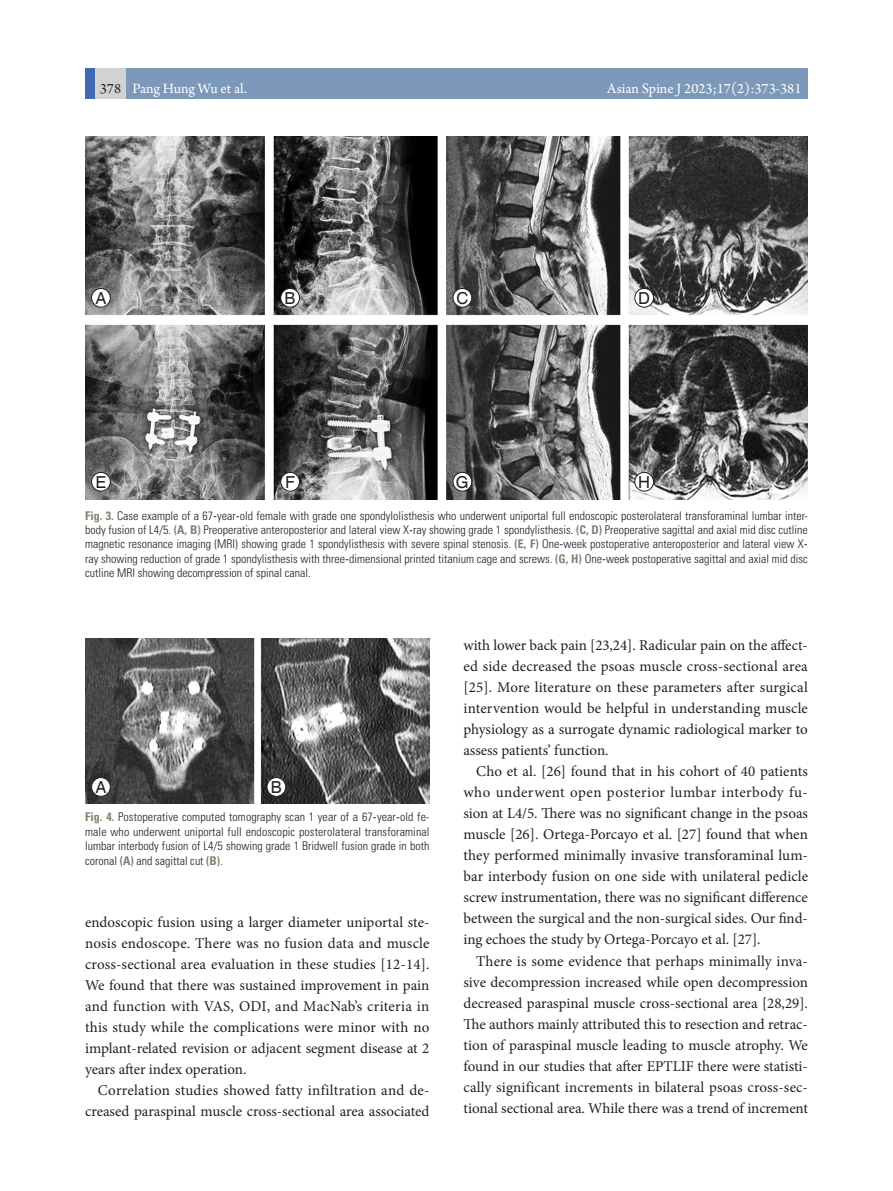
<style>
.page{position:relative;width:893px;height:1191px;background:#fff}
.page>*{position:absolute;margin:0;border:0;box-sizing:border-box;transform-origin:0 0}
.t1{font:16.5px "Helvetica";color:#231f20}
.본문_내용{font:15px/21px "Minion Pro";letter-spacing:-.005em;color:#231f20;text-align:justify}
.본문_내용_첫문단{font:15px/21px "Minion Pro";letter-spacing:-.005em;color:#231f20;text-align:justify}
.t2{font:15px "Arno Pro";color:#fff}
.표_그림설명{font:300 condensed 12px/14.4px "Univers LT Std";color:#231f20;text-align:justify}
.s1{color:#231f20}
.s2{font-weight:700;color:#82806e}
.s3{font-weight:400}
</style>
<div class="page">
<div style="left:85px;top:68px;width:58px;height:31px;background:#d1d2d4"></div>
<div style="left:126px;top:68px;width:682px;height:31px;background:#7c98bb"></div>
<div style="left:85px;top:68px;width:10px;height:31px;background:#406ab4"></div>
<img style="left:85px;top:136px;width:723px;height:363px">
<div style="left:92px;top:288px;width:18px;height:19px;background:#fff;border-radius:50%"></div>
<div style="left:91px;top:288px;width:20px;height:19px;border:1px solid #231f20;border-radius:50%"></div>
<div style="left:281px;top:288px;width:19px;height:19px;background:#fff;border-radius:50%"></div>
<div style="left:281px;top:288px;width:19px;height:19px;border:1px solid #231f20;border-radius:50%"></div>
<div style="left:453px;top:288px;width:19px;height:19px;background:#fff;border-radius:50%"></div>
<div style="left:453px;top:288px;width:19px;height:19px;border:1px solid #231f20;border-radius:50%"></div>
<div style="left:635px;top:288px;width:19px;height:19px;background:#fff;border-radius:50%"></div>
<div style="left:635px;top:288px;width:19px;height:19px;border:1px solid #231f20;border-radius:50%"></div>
<div style="left:92px;top:472px;width:18px;height:19px;background:#fff;border-radius:50%"></div>
<div style="left:91px;top:472px;width:20px;height:19px;border:1px solid #231f20;border-radius:50%"></div>
<div style="left:281px;top:472px;width:19px;height:19px;background:#fff;border-radius:50%"></div>
<div style="left:281px;top:472px;width:19px;height:19px;border:1px solid #231f20;border-radius:50%"></div>
<div style="left:453px;top:472px;width:19px;height:19px;background:#fff;border-radius:50%"></div>
<div style="left:453px;top:472px;width:19px;height:19px;border:1px solid #231f20;border-radius:50%"></div>
<div style="left:635px;top:472px;width:19px;height:19px;background:#fff;border-radius:50%"></div>
<div style="left:635px;top:472px;width:19px;height:19px;border:1px solid #231f20;border-radius:50%"></div>
<img style="left:85px;top:638px;width:344px;height:165px">
<div style="left:92px;top:777px;width:18px;height:19px;background:#fff;border-radius:50%"></div>
<div style="left:91px;top:777px;width:20px;height:19px;border:1px solid #231f20;border-radius:50%"></div>
<div style="left:267px;top:777px;width:19px;height:19px;background:#fff;border-radius:50%"></div>
<div style="left:267px;top:777px;width:19px;height:19px;border:1px solid #231f20;border-radius:50%"></div>
<p class="t2" style="left:100px;top:80px;width:148px"><span class="s1">378</span> Pang Hung Wu et al.</p>
<p class="t2" style="left:607px;top:80px;width:196px">Asian Spine J 2023;17(2):373-381</p>
<p class="t1" style="left:95px;top:288px;width:13px">A</p>
<p class="t1" style="left:285px;top:288px;width:13px">B</p>
<p class="t1" style="left:456px;top:288px;width:13px">C</p>
<p class="t1" style="left:638px;top:288px;width:13px">D</p>
<p class="t1" style="left:95px;top:472px;width:13px">E</p>
<p class="t1" style="left:285px;top:472px;width:12px">F</p>
<p class="t1" style="left:456px;top:472px;width:14px">G</p>
<p class="t1" style="left:638px;top:472px;width:13px">H</p>
<p class="표_그림설명" style="left:85px;top:508px;width:724px"><span class="s2">Fig. 3.</span> Case example of a 67<span class="s3">-</span>year<span class="s3">-</span>old female with grade one spondylolisthesis who underwent uniportal full endoscopic posterolateral transforaminal lumbar inter&shy;body fusion of L4/5. <span class="s2">(A, B)</span> Preoperative anteroposterior and lateral view X<span class="s3">-</span>ray showing grade 1 spondylisthesis. <span class="s2">(C, D)</span> Preoperative sagittal and axial mid disc cutline magnetic resonance imaging (MRI) showing grade 1 spondylisthesis with severe spinal stenosis. <span class="s2">(E, F)</span> One<span class="s3">-</span>week postoperative anteroposterior and lateral view X&shy;ray showing reduction of grade 1 spondylisthesis with three<span class="s3">-</span>dimensional printed titanium cage and screws. <span class="s2">(G, H)</span> One<span class="s3">-</span>week postoperative sagittal and axial mid disc cutline MRI showing decompression of spinal canal.</p>
<p class="t1" style="left:95px;top:777px;width:13px">A</p>
<p class="t1" style="left:271px;top:777px;width:13px">B</p>
<p class="표_그림설명" style="left:85px;top:810px;width:346px"><span class="s2">Fig. 4.</span> Postoperative computed tomography scan 1 year of a 67<span class="s3">-</span>year<span class="s3">-</span>old fe&shy;male who underwent uniportal full endoscopic posterolateral transforaminal lumbar interbody fusion of L4/5 showing grade 1 Bridwell fusion grade in both coronal <span class="s2">(A)</span> and sagittal cut <span class="s2">(B)</span>.</p>
<p class="본문_내용_첫문단" style="left:85px;top:911px;width:346px">endoscopic fusion using a larger diameter uniportal ste&shy;nosis endoscope. There was no fusion data and muscle cross-sectional area evaluation in these studies [12-14].<br>We found that there was sustained improvement in pain and function with VAS, ODI, and MacNab’s criteria in this study while the complications were minor with no implant-related revision or adjacent segment disease at 2 years after index operation.</p>
<p class="본문_내용" style="left:85px;top:1079px;width:346px;text-align:right">Correlation studies showed fatty infiltration and de&shy;creased paraspinal muscle cross-sectional area associated</p>
<p class="본문_내용" style="left:463px;top:635px;width:346px">with lower back pain [23,24]. Radicular pain on the affect&shy;ed side decreased the psoas muscle cross-sectional area [25]. More literature on these parameters after surgical intervention would be helpful in understanding muscle physiology as a surrogate dynamic radiological marker to assess patients’ function.</p>
<p class="본문_내용" style="left:463px;top:761px;width:346px;text-indent:13px">Cho et al. [26] found that in his cohort of 40 patients who underwent open posterior lumbar interbody fu&shy;sion at L4/5. There was no significant change in the psoas muscle [26]. Ortega-Porcayo et al. [27] found that when they performed minimally invasive transforaminal lum&shy;bar interbody fusion on one side with unilateral pedicle screw instrumentation, there was no significant difference between the surgical and the non-surgical sides. Our find&shy;ing echoes the study by Ortega-Porcayo et al. [27].</p>
<p class="본문_내용" style="left:463px;top:950px;width:346px;text-indent:13px">There is some evidence that perhaps minimally inva&shy;sive decompression increased while open decompression decreased paraspinal muscle cross-sectional area [28,29].<br>The authors mainly attributed this to resection and retrac&shy;tion of paraspinal muscle leading to muscle atrophy. We found in our studies that after EPTLIF there were statisti&shy;cally significant increments in bilateral psoas cross-sec&shy;tional sectional area. While there was a trend of increment</p>
</div>
